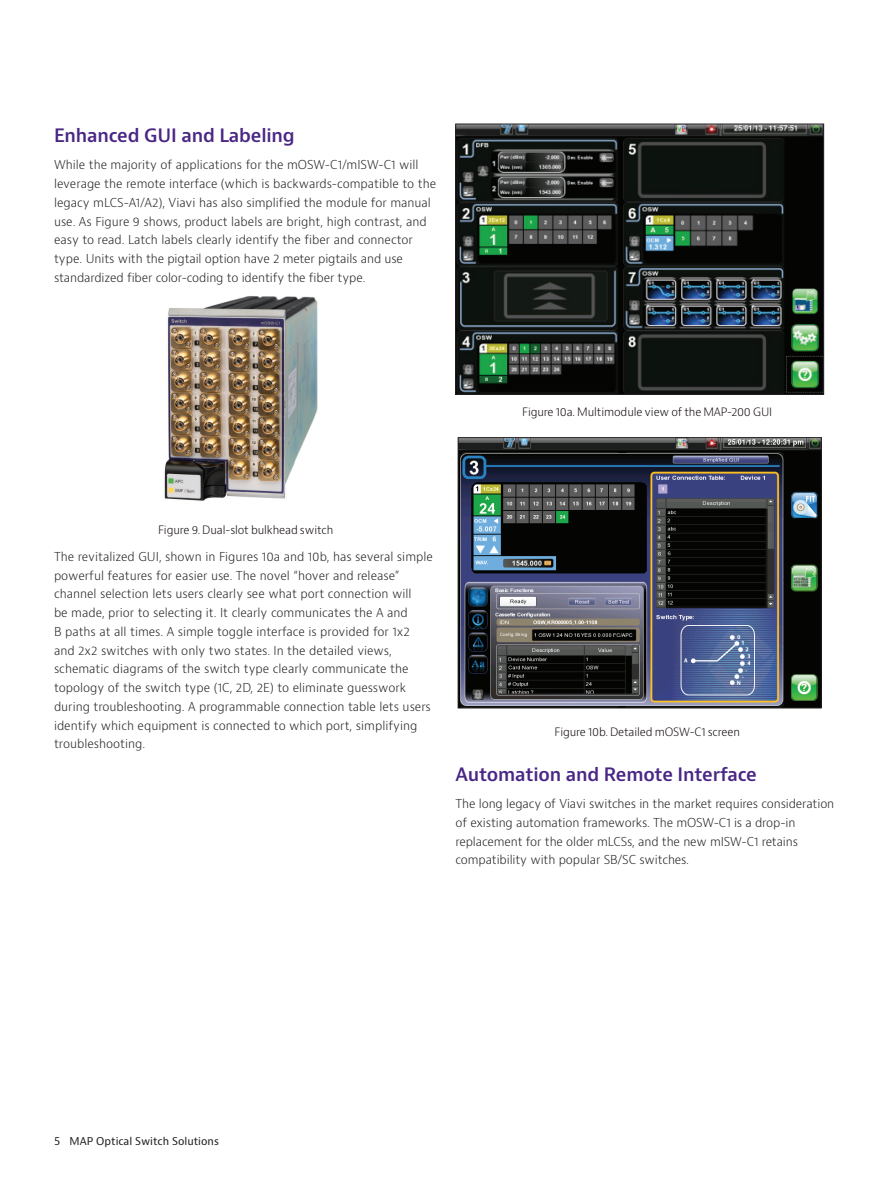
<style>
.page{position:relative;width:893px;height:1191px;background:#fff}
.page>*{position:absolute;margin:0;border:0;box-sizing:border-box;transform-origin:0 0}
.t1{font:600 18px "Bernino Sans";letter-spacing:-.01em;color:#4a2785}
.t2{font:300 12px/18.8px "Bernino Sans";color:#231f20}
.t3{font:300 11.25px "Bernino Sans";letter-spacing:-.01em;color:#110a0c}
.t4{font:10.5px "Bernino Sans";color:#231f20}
</style>
<div class="page">
<img style="left:164px;top:296px;width:154px;height:205px">
<img style="left:457px;top:126px;width:365px;height:266px">
<div style="left:455px;top:124px;width:369px;height:270px;border:1px solid #231f20"></div>
<img style="left:460px;top:439px;width:359px;height:267px">
<div style="left:458px;top:437px;width:363px;height:271px;border:1px solid #231f20"></div>
<h1 class="t1" style="left:54px;top:124px;width:242px">Enhanced GUI and Labeling</h1>
<p class="t2" style="left:54px;top:156px;width:384px">While the majority of applications for the mOSW-C1/mISW-C1 will leverage the remote interface (which is backwards-compatible to the legacy mLCS-A1/A2), Viavi has also simplified the module for manual use. As Figure 9 shows, product labels are bright, high contrast, and easy to read. Latch labels clearly identify the fiber and connector type. Units with the pigtail option have 2 meter pigtails and use standardized fiber color-coding to identify the fiber type.</p>
<p class="t3" style="left:522px;top:405px;width:251px">Figure 10a. Multimodule view of the MAP-200 GUI</p>
<p class="t3" style="left:158px;top:522px;width:177px">Figure 9. Dual-slot bulkhead switch</p>
<p class="t2" style="left:54px;top:547px;width:380px">The revitalized GUI, shown in Figures 10a and 10b, has several simple powerful features for easier use. The novel “hover and release” channel selection lets users clearly see what port connection will<br>be made, prior to selecting it. It clearly communicates the A and<br>B paths at all times. A simple toggle interface is provided for 1x2 and 2x2 switches with only two states. In the detailed views, schematic diagrams of the switch type clearly communicate the topology of the switch type (1C, 2D, 2E) to eliminate guesswork during troubleshooting. A programmable connection table lets users identify which equipment is connected to which port, simplifying troubleshooting.</p>
<p class="t3" style="left:554px;top:724px;width:187px">Figure 10b. Detailed mOSW-C1 screen</p>
<h1 class="t1" style="left:455px;top:762px;width:303px">Automation and Remote Interface</h1>
<p class="t2" style="left:455px;top:794px;width:380px">The long legacy of Viavi switches in the market requires consideration of existing automation frameworks. The mOSW-C1 is a drop-in replacement for the older mLCSs, and the new mISW-C1 retains compatibility with popular SB/SC switches.</p>
<p class="t4" style="left:54px;top:1134px;width:166px">5 MAP Optical Switch Solutions</p>
</div>
